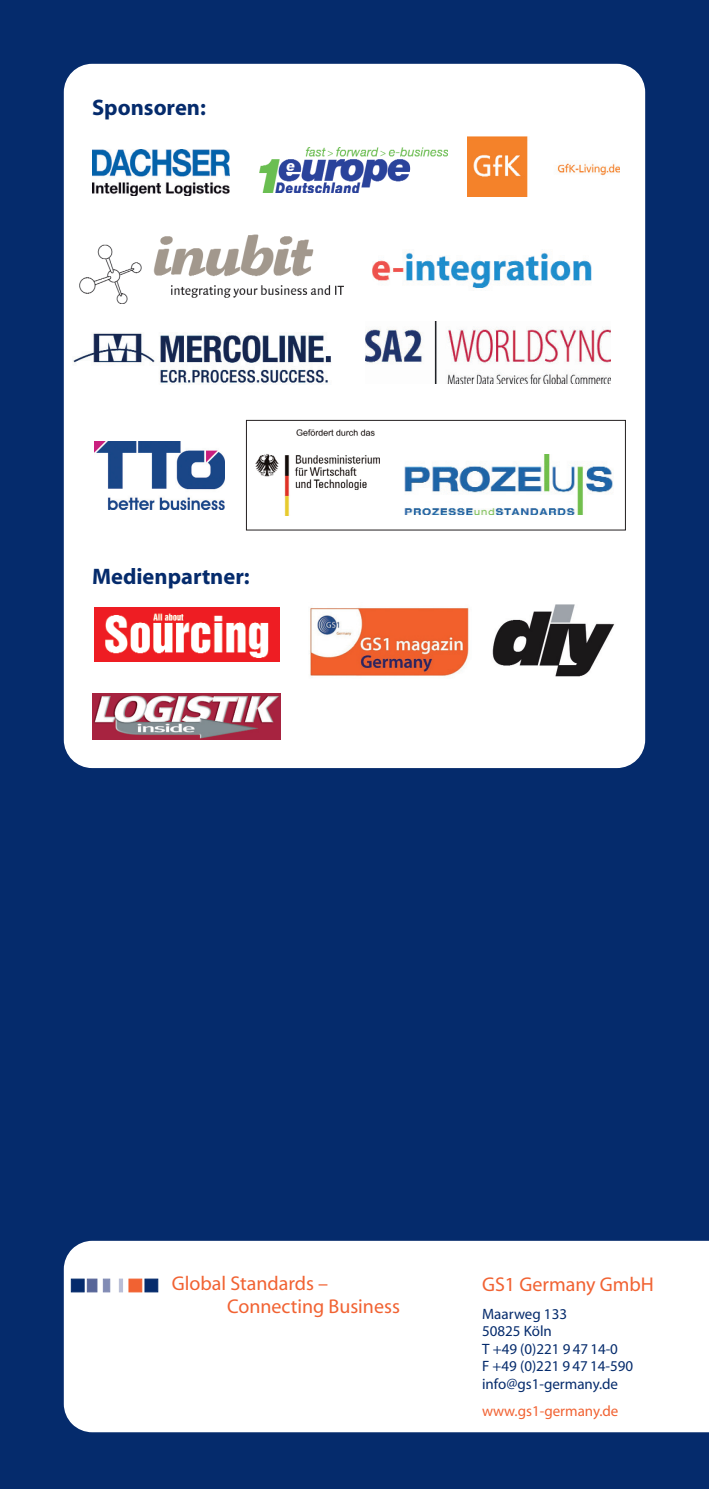
<style>
.page{position:relative;width:709px;height:1489px;background:#fff}
.page>*{position:absolute;margin:0;border:0;box-sizing:border-box;transform-origin:0 0}
.t1{font:700 22.5px "Myriad";color:#052b6c}
.t2{font:20px/22px "Myriad";color:#f16232}
.t3{font:15px/17.5px "Myriad";color:#052b6c}
.t4{font:15px "Myriad";color:#f16232}
</style>
<div class="page">
<div style="left:0;top:0;width:709px;height:1488px;background:#052b6c"></div>
<div style="left:64px;top:64px;width:581px;height:704px;background:#fff;border-radius:28px"></div>
<div style="left:64px;top:1240px;width:645px;height:191px;background:#fff"></div>
<div style="left:71px;top:1278px;width:13px;height:13px;background:#052b6c;border:1px solid #052b6c"></div>
<div style="left:87px;top:1278px;width:10px;height:13px;background:#586699;border:1px solid #586699"></div>
<div style="left:103px;top:1278px;width:7px;height:13px;background:#828cb5;border:1px solid #828cb5"></div>
<hr style="left:119px;top:1278px;width:4px;height:13px;background:#b8bdd6">
<div style="left:129px;top:1278px;width:13px;height:13px;background:#f16232;border:1px solid #f16232"></div>
<div style="left:145px;top:1278px;width:13px;height:13px;background:#052b6c;border:1px solid #052b6c"></div>
<img style="left:93px;top:150px;width:136px;height:45px">
<img style="left:492px;top:604px;width:123px;height:73px">
<img style="left:309px;top:607px;width:160px;height:69px">
<img style="left:366px;top:321px;width:244px;height:62px">
<div style="left:246px;top:420px;width:380px;height:110px;border:1px solid #231f20"></div>
<img style="left:404px;top:454px;width:209px;height:60px">
<img style="left:256px;top:430px;width:123px;height:86px">
<img style="left:73px;top:333px;width:258px;height:52px">
<img style="left:467px;top:137px;width:153px;height:60px">
<img style="left:259px;top:147px;width:188px;height:46px">
<svg style="left:94px;top:607px;width:186px;height:55px"></svg>
<img style="left:95px;top:608px;width:184px;height:53px">
<svg style="left:92px;top:693px;width:189px;height:47px"></svg>
<img style="left:92px;top:693px;width:188px;height:46px">
<img style="left:95px;top:442px;width:129px;height:67px">
<img style="left:372px;top:251px;width:219px;height:38px">
<img style="left:80px;top:235px;width:263px;height:68px">
<h1 class="t1" style="left:92px;top:99px;width:115px">Sponsoren:</h1>
<h1 class="t1" style="left:92px;top:568px;width:159px">Medienpartner:</h1>
<h2 class="t2" style="left:227px;top:1274px;width:174px;text-indent:-55px">Global Standards –<br>Connecting Business</h2>
<h2 class="t2" style="left:482px;top:1275px;width:173px">GS1 Germany GmbH</h2>
<p class="t3" style="left:482px;top:1306px;width:153px">Maarweg 133<br>50825 Köln<br>T +49 (0)221 9 47 14-0<br>F +49 (0)221 9 47 14-590 info@gs1-germany.de</p>
<p class="t4" style="left:482px;top:1405px;width:138px">www.gs1-germany.de</p>
</div>
